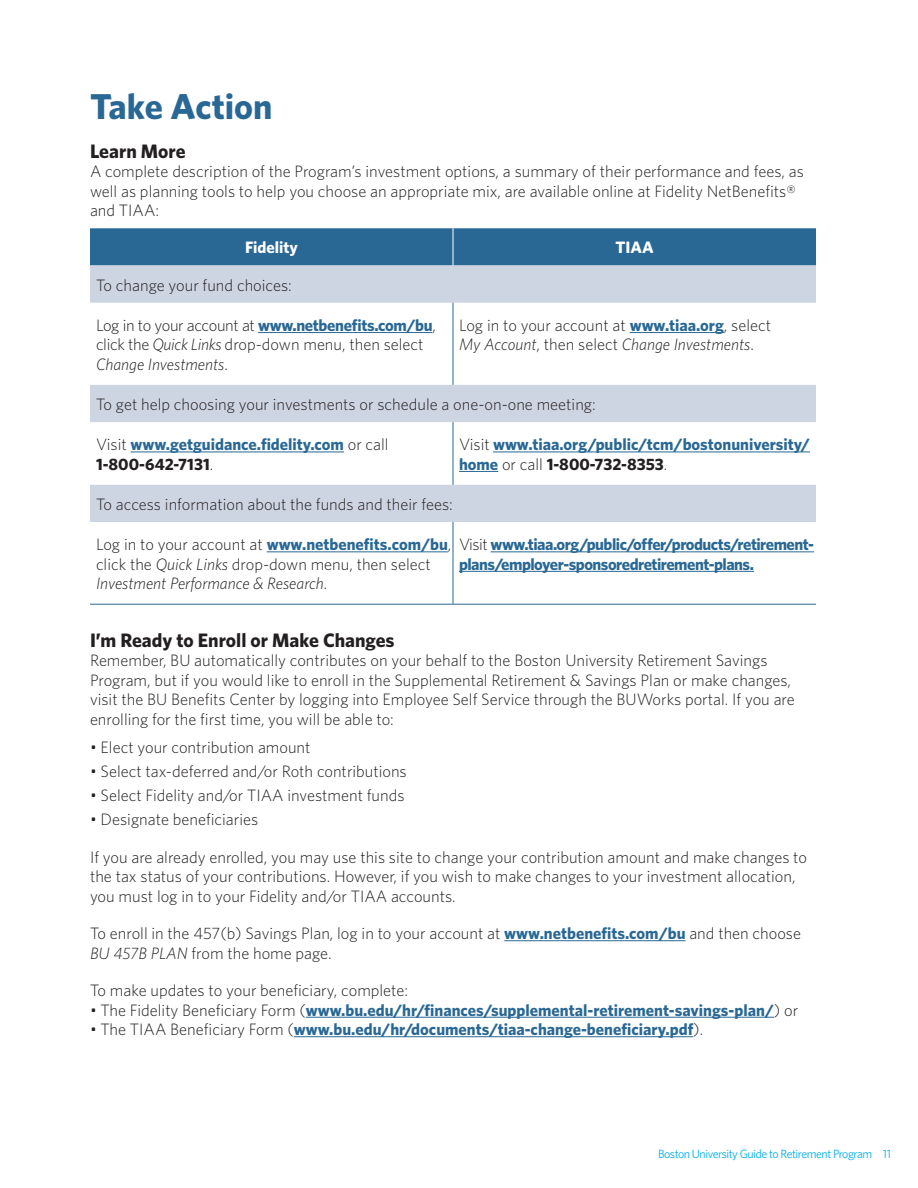
<style>
.page{position:relative;width:918px;height:1188px;background:#fff}
.page>*{position:absolute;margin:0;border:0;box-sizing:border-box;transform-origin:0 0}
.Base_Bold{font:700 36px "Whitney";color:#296894}
.t1{font:700 19.5px "Whitney";color:#231f20}
.List_Bullet{font:300 16.5px/19.5px "Whitney";color:#231f20}
.t2{font:700 16.5px/19.5px "Whitney";color:#296894}
.t3{font:700 16.5px/19.5px "Whitney";letter-spacing:-.03em;color:#296894}
.t4{font:700 16.5px "Whitney";color:#fff}
.t5{font:12px "Whitney";letter-spacing:-.04em;color:#00aeef}
.s1{font-weight:700;color:#296894}
.s2{font-style:italic}
.s3{font-weight:300;color:#231f20}
.s4{color:#231f20}
</style>
<div class="page">
<hr style="left:504px;top:940px;width:182px;height:1px;background:#296894">
<hr style="left:306px;top:1017px;width:468px;height:1px;background:#296894">
<hr style="left:294px;top:1036px;width:399px;height:1px;background:#296894">
<div style="left:90px;top:228px;width:726px;height:38px;background:#296894"></div>
<svg style="left:90px;top:266px;width:726px;height:256px"></svg>
<hr style="left:453px;top:228px;width:1px;height:37px;background:#fff">
<hr style="left:453px;top:303px;width:1px;height:82px;background:#296894">
<hr style="left:453px;top:422px;width:1px;height:63px;background:#296894">
<hr style="left:453px;top:522px;width:1px;height:82px;background:#296894">
<hr style="left:90px;top:604px;width:363px;height:1px;background:#296894">
<hr style="left:453px;top:604px;width:363px;height:1px;background:#296894">
<hr style="left:258px;top:332px;width:174px;height:1px;background:#296894">
<hr style="left:630px;top:332px;width:94px;height:1px;background:#296894">
<hr style="left:131px;top:452px;width:213px;height:1px;background:#296894">
<hr style="left:493px;top:452px;width:317px;height:1px;background:#296894">
<hr style="left:459px;top:471px;width:39px;height:1px;background:#296894">
<hr style="left:267px;top:551px;width:181px;height:1px;background:#296894">
<hr style="left:491px;top:551px;width:323px;height:1px;background:#296894">
<hr style="left:459px;top:571px;width:295px;height:1px;background:#296894">
<p class="Base_Bold" style="left:90px;top:82px;width:184px">Take Action</p>
<p class="t1" style="left:90px;top:138px;width:97px">Learn More</p>
<p class="List_Bullet" style="left:90px;top:161px;width:715px">A complete description of the Program’s investment options, a summary of their performance and fees, as well as planning tools to help you choose an appropriate mix, are available online at Fidelity NetBenefits® and TIAA:</p>
<p class="t4" style="left:245px;top:237px;width:54px">Fidelity</p>
<p class="t4" style="left:615px;top:237px;width:40px">TIAA</p>
<p class="List_Bullet" style="left:96px;top:275px;width:197px">To change your fund choices:</p>
<p class="List_Bullet" style="left:96px;top:315px;width:341px">Log in to your account at <span class="s1">www.netbenefits.com/bu</span>, click the <span class="s2">Quick Links</span> drop-down menu, then select<br><span class="s2">Change Investments</span>.</p>
<p class="List_Bullet" style="left:459px;top:315px;width:314px">Log in to your account at <span class="s1">www.tiaa.org</span>, select<br><span class="s2">My Account</span>, then select <span class="s2">Change Investments</span>.</p>
<p class="List_Bullet" style="left:96px;top:394px;width:501px">To get help choosing your investments or schedule a one-on-one meeting:</p>
<p class="t2" style="left:96px;top:434px;width:294px"><span class="s3">Visit</span> www.getguidance.fidelity.com <span class="s3">or call<br></span><span class="s4">1-800-642-7131</span><span class="s3">.</span></p>
<p class="t2" style="left:459px;top:434px;width:353px"><span class="s3">Visit</span> www.tiaa.org/public/tcm/bostonuniversity/ home <span class="s3">or call</span> <span class="s4">1-800-732-8353</span><span class="s3">.</span></p>
<p class="List_Bullet" style="left:96px;top:494px;width:358px">To access information about the funds and their fees:</p>
<p class="List_Bullet" style="left:96px;top:534px;width:357px">Log in to your account at <span class="s1">www.netbenefits.com/bu</span>, click the <span class="s2">Quick Links</span> drop-down menu, then select<br><span class="s2">Investment Performance &amp; Research</span>.</p>
<p class="t3" style="left:459px;top:534px;width:357px"><span class="s3">Visit</span> www.tiaa.org/public/offer/products/retirement&shy;plans/employer-sponsoredretirement-plans.</p>
<p class="t1" style="left:90px;top:627px;width:306px">I’m Ready to Enroll or Make Changes</p>
<p class="List_Bullet" style="left:90px;top:650px;width:706px">Remember, BU automatically contributes on your behalf to the Boston University Retirement Savings Program, but if you would like to enroll in the Supplemental Retirement &amp; Savings Plan or make changes, visit the BU Benefits Center by logging into Employee Self Service through the BUWorks portal. If you are enrolling for the first time, you will be able to:</p>
<p class="List_Bullet" style="left:90px;top:737px;width:222px">• Elect your contribution amount</p>
<p class="List_Bullet" style="left:90px;top:761px;width:318px">• Select tax-deferred and/or Roth contributions</p>
<p class="List_Bullet" style="left:90px;top:785px;width:316px">• Select Fidelity and/or TIAA investment funds</p>
<p class="List_Bullet" style="left:90px;top:809px;width:170px">• Designate beneficiaries</p>
<p class="List_Bullet" style="left:90px;top:847px;width:719px">If you are already enrolled, you may use this site to change your contribution amount and make changes to the tax status of your contributions. However, if you wish to make changes to your investment allocation, you must log in to your Fidelity and/or TIAA accounts.</p>
<p class="List_Bullet" style="left:90px;top:923px;width:713px">To enroll in the 457(b) Savings Plan, log in to your account at <span class="s1">www.netbenefits.com/bu</span> and then choose<br><span class="s2">BU 457B PLAN</span> from the home page.</p>
<p class="List_Bullet" style="left:90px;top:980px;width:320px">To make updates to your beneficiary, complete:</p>
<p class="t2" style="left:90px;top:1000px;width:710px"><span class="s3">• The Fidelity Beneficiary Form (</span>www.bu.edu/hr/finances/supplemental-retirement-savings-plan/<span class="s3">) or</span></p>
<p class="t2" style="left:90px;top:1019px;width:615px"><span class="s3">• The TIAA Beneficiary Form (</span>www.bu.edu/hr/documents/tiaa-change-beneficiary.pdf<span class="s3">).</span></p>
<p class="t5" style="left:658px;top:1146px;width:234px">Boston University Guide to Retirement Program 11</p>
</div>
